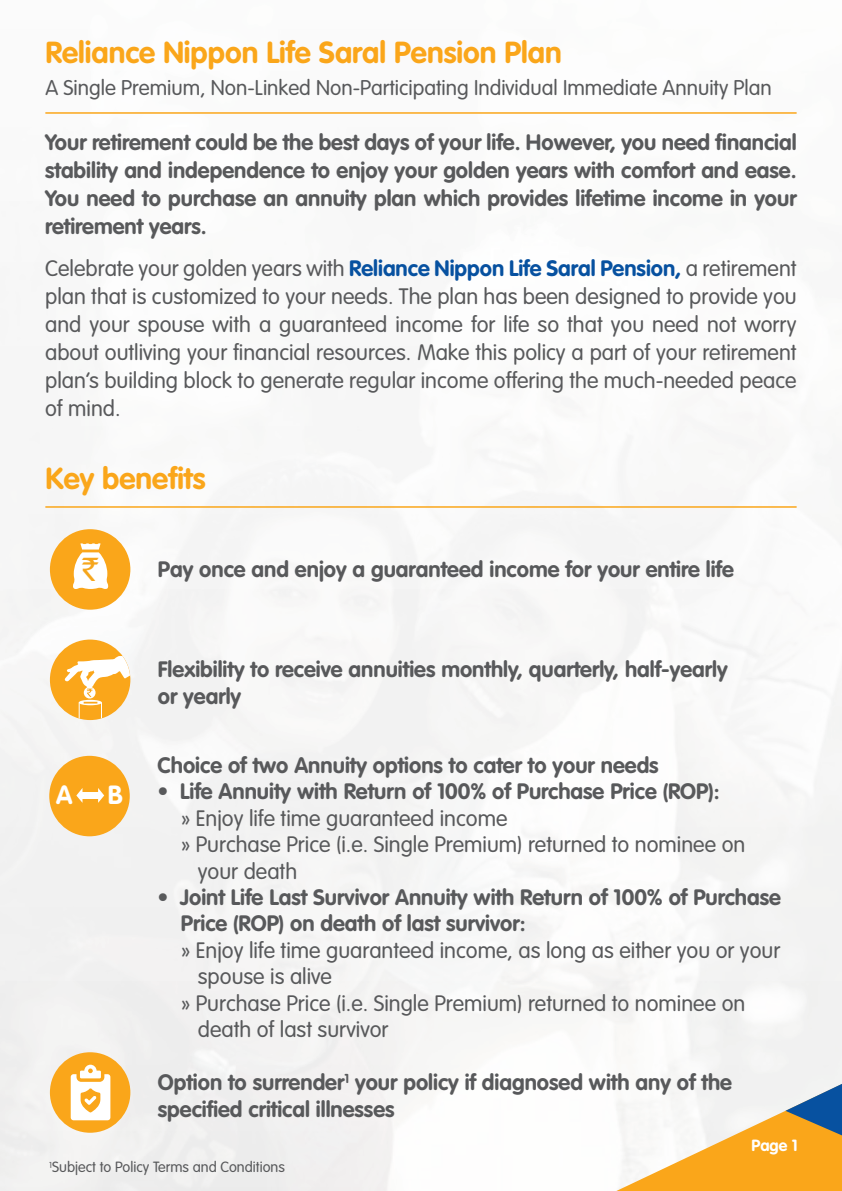
<style>
.page{position:relative;width:842px;height:1191px;background:#f9f9f8}
.page>*{position:absolute;margin:0;border:0;box-sizing:border-box;transform-origin:0 0}
.t1{font:31.8px "Rupee Foradian";color:#f6a61c}
.t2{font:700 30px "VAG Rounded Std";color:#faa61a}
.t3{font:700 26px "VAG Rounded Std";color:#fff}
.t4{font:700 22px/28px "VAG Rounded Std";color:#58595b}
.t5{font:300 22px/28px "VAG Rounded Std";color:#58595b;text-align:justify}
.t6{font:300 21px "VAG Rounded Std";color:#58595b}
.t7{font:700 16px "VAG Rounded Std";color:#fff}
.t8{font:300 14.6px "VAG Rounded Std";color:#58595b}
.s1{font-weight:700;color:#0751a0}
</style>
<div class="page">
<hr style="left:45px;top:112px;width:752px;height:2px;background:#faa61a">
<hr style="left:45px;top:506px;width:752px;height:2px;background:#faa61a">
<div style="left:50px;top:639px;width:80px;height:81px;background:#faa61a;border-radius:50%"></div>
<svg style="left:64px;top:656px;width:66px;height:64px"></svg>
<div style="left:50px;top:529px;width:80px;height:80px;background:#faa61a;border-radius:50%"></div>
<svg style="left:73px;top:543px;width:35px;height:46px"></svg>
<svg style="left:616px;top:1083px;width:226px;height:108px"></svg>
<div style="left:50px;top:1052px;width:80px;height:80px;background:#faa61a;border-radius:50%"></div>
<svg style="left:71px;top:1064px;width:39px;height:56px"></svg>
<div style="left:49px;top:756px;width:81px;height:80px;background:#faa61a;border-radius:50%"></div>
<div style="left:81px;top:792px;width:18px;height:6px;background:#fff"></div>
<svg style="left:98px;top:788px;width:6px;height:15px"></svg>
<svg style="left:76px;top:788px;width:6px;height:14px"></svg>
<h2 class="t2" style="left:45px;top:35px;width:518px">Reliance Nippon Life Saral Pension Plan</h2>
<p class="t6" style="left:45px;top:75px;width:728px">A Single Premium, Non-Linked Non-Participating Individual Immediate Annuity Plan</p>
<p class="t4" style="left:45px;top:129px;width:753px;text-align:justify">Your retirement could be the best days of your life. However, you need financial stability and independence to enjoy your golden years with comfort and ease.<br>You need to purchase an annuity plan which provides lifetime income in your retirement years.</p>
<p class="t5" style="left:45px;top:255px;width:753px">Celebrate your golden years with <span class="s1">Reliance Nippon Life Saral Pension,</span> a retirement plan that is customized to your needs. The plan has been designed to provide you and your spouse with a guaranteed income for life so that you need not worry about outliving your financial resources. Make this policy a part of your retirement plan’s building block to generate regular income offering the much-needed peace of mind.</p>
<h2 class="t2" style="left:45px;top:461px;width:162px">Key benefits</h2>
<h1 class="t1" style="left:82px;top:551px;width:17px">`</h1>
<p class="t3" style="left:56px;top:779px;width:18px">A</p>
<p class="t3" style="left:108px;top:779px;width:16px">B</p>
<p class="t4" style="left:158px;top:556px;width:577px">Pay once and enjoy a guaranteed income for your entire life</p>
<p class="t4" style="left:158px;top:657px;width:571px;line-height:26.4px">Flexibility to receive annuities monthly, quarterly, half-yearly or yearly</p>
<p class="t4" style="left:157px;top:752px;width:503px">Choice of two Annuity options to cater to your needs</p>
<p class="t4" style="left:157px;top:778px;width:564px">• Life Annuity with Return of 100% of Purchase Price (ROP):</p>
<p class="t5" style="left:181px;top:805px;width:328px">» Enjoy life time guaranteed income</p>
<p class="t5" style="left:181px;top:831px;width:565px">» Purchase Price (i.e. Single Premium) returned to nominee on</p>
<p class="t5" style="left:198px;top:857px;width:101px">your death</p>
<p class="t4" style="left:181px;top:885px;width:602px;line-height:26.4px;text-indent:-24px">• Joint Life Last Survivor Annuity with Return of 100% of Purchase<br>Price (ROP) on death of last survivor:</p>
<p class="t5" style="left:181px;top:937px;width:600px">» Enjoy life time guaranteed income, as long as either you or your</p>
<p class="t5" style="left:198px;top:963px;width:136px">spouse is alive</p>
<p class="t5" style="left:181px;top:989px;width:565px">» Purchase Price (i.e. Single Premium) returned to nominee on</p>
<p class="t5" style="left:198px;top:1016px;width:192px">death of last survivor</p>
<p class="t4" style="left:158px;top:1070px;width:576px;line-height:26.4px">Option to surrender<sup>1</sup> your policy if diagnosed with any of the specified critical illnesses</p>
<p class="t7" style="left:751px;top:1135px;width:48px">Page 1</p>
<p class="t8" style="left:49px;top:1159px;width:237px"><sup>1</sup>Subject to Policy Terms and Conditions</p>
</div>
